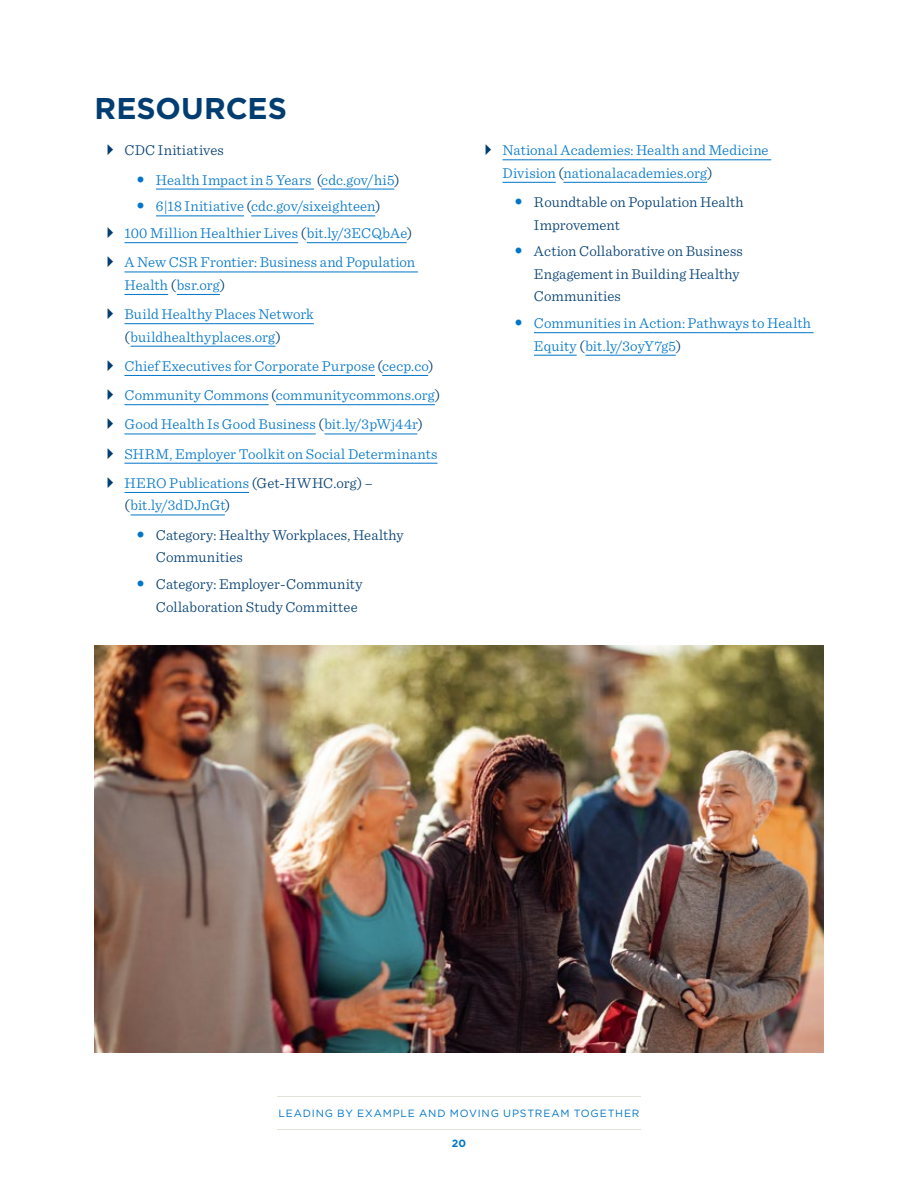
<style>
.page{position:relative;width:918px;height:1188px;background:#fff}
.page>*{position:absolute;margin:0;border:0;box-sizing:border-box;transform-origin:0 0}
.t1{font:700 30px "Gotham";letter-spacing:.005em;color:#003d71}
.t2{font:300 15px/29.2px "Sentinel";letter-spacing:.01em;color:#0076c8}
.t3{font:300 15px/22.5px "Sentinel";letter-spacing:.005em;color:#003d71}
.t4{font:10.5px "Gotham";letter-spacing:.08em;color:#0076c8}
.t5{font:700 10.5px "Gotham";color:#0076c8}
.s1{color:#003d71}
.s2{color:#0076c8}
</style>
<div class="page">
<hr style="left:277px;top:1096px;width:364px;height:1px;background:#e4e1d8">
<hr style="left:277px;top:1129px;width:364px;height:1px;background:#e4e1d8">
<hr style="left:156px;top:189px;width:158px;height:1px;background:#0076c8">
<hr style="left:321px;top:189px;width:73px;height:1px;background:#0076c8">
<hr style="left:156px;top:216px;width:88px;height:1px;background:#0076c8">
<hr style="left:251px;top:216px;width:124px;height:1px;background:#0076c8">
<hr style="left:124px;top:242px;width:174px;height:1px;background:#0076c8">
<hr style="left:307px;top:242px;width:100px;height:1px;background:#0076c8">
<hr style="left:124px;top:272px;width:294px;height:1px;background:#0076c8">
<hr style="left:124px;top:294px;width:44px;height:1px;background:#0076c8">
<hr style="left:177px;top:294px;width:43px;height:1px;background:#0076c8">
<hr style="left:124px;top:323px;width:190px;height:1px;background:#0076c8">
<hr style="left:131px;top:346px;width:144px;height:1px;background:#0076c8">
<hr style="left:124px;top:375px;width:251px;height:1px;background:#0076c8">
<hr style="left:382px;top:375px;width:46px;height:1px;background:#0076c8">
<hr style="left:124px;top:404px;width:145px;height:1px;background:#0076c8">
<hr style="left:276px;top:404px;width:159px;height:1px;background:#0076c8">
<hr style="left:124px;top:434px;width:192px;height:1px;background:#0076c8">
<hr style="left:325px;top:434px;width:92px;height:1px;background:#0076c8">
<hr style="left:124px;top:463px;width:314px;height:1px;background:#0076c8">
<hr style="left:124px;top:492px;width:125px;height:1px;background:#0076c8">
<hr style="left:131px;top:515px;width:94px;height:1px;background:#0076c8">
<hr style="left:502px;top:160px;width:269px;height:1px;background:#0076c8">
<hr style="left:502px;top:182px;width:54px;height:1px;background:#0076c8">
<hr style="left:563px;top:182px;width:144px;height:1px;background:#0076c8">
<hr style="left:534px;top:332px;width:280px;height:1px;background:#0076c8">
<hr style="left:534px;top:355px;width:43px;height:1px;background:#0076c8">
<hr style="left:585px;top:355px;width:91px;height:1px;background:#0076c8">
<img style="left:94px;top:646px;width:730px;height:407px">
<h1 class="t1" style="left:94px;top:91px;width:194px">RESOURCES</h1>
<p class="t2" style="left:156px;top:135px;width:245px;text-indent:-32px"><span class="s1">CDC Initiatives<br></span>Health Impact in 5 Years <span class="s1">(</span>cdc.gov/hi5<span class="s1">)</span></p>
<p class="t2" style="left:124px;top:192px;width:289px;line-height:26.8px;text-align:center">6|18 Initiative <span class="s1">(</span>cdc.gov/sixeighteen<span class="s1">)<br></span>100 Million Healthier Lives <span class="s1">(</span>bit.ly/3ECQbAe<span class="s1">)</span></p>
<p class="t2" style="left:124px;top:250px;width:292px;line-height:22.5px">A New CSR Frontier: Business and Population<br>Health <span class="s1">(</span>bsr.org<span class="s1">)</span></p>
<p class="t2" style="left:124px;top:302px;width:191px;line-height:22.5px">Build Healthy Places Network <span class="s1">(</span>buildhealthyplaces.org<span class="s1">)</span></p>
<p class="t2" style="left:124px;top:350px;width:317px">Chief Executives for Corporate Purpose <span class="s1">(</span>cecp.co<span class="s1">)<br></span>Community Commons <span class="s1">(</span>communitycommons.org<span class="s1">)<br></span>Good Health Is Good Business <span class="s1">(</span>bit.ly/3pWj44r<span class="s1">)<br></span>SHRM, Employer Toolkit on Social Determinants HERO Publications <span class="s1">(Get-HWHC.org) –</span></p>
<p class="t3" style="left:156px;top:490px;width:249px;line-height:29.2px;text-indent:-32px">(<span class="s2">bit.ly/3dDJnGt</span>)<br>Category: Healthy Workplaces, Healthy</p>
<p class="t3" style="left:156px;top:543px;width:208px;line-height:26.8px">Communities<br>Category: Employer-Community</p>
<p class="t3" style="left:156px;top:594px;width:203px">Collaboration Study Committee</p>
<p class="t2" style="left:502px;top:138px;width:268px;line-height:22.5px">National Academies: Health and Medicine<br>Division <span class="s1">(</span>nationalacademies.org<span class="s1">)</span></p>
<p class="t3" style="left:534px;top:190px;width:211px">Roundtable on Population Health<br>Improvement</p>
<p class="t3" style="left:534px;top:239px;width:210px">Action Collaborative on Business<br>Engagement in Building Healthy<br>Communities</p>
<p class="t2" style="left:534px;top:311px;width:278px;line-height:22.5px">Communities in Action: Pathways to Health<br>Equity <span class="s1">(</span>bit.ly/3oyY7g5<span class="s1">)</span></p>
<p class="t4" style="left:279px;top:1108px;width:362px">LEADING BY EXAMPLE AND MOVING UPSTREAM TOGETHER</p>
<p class="t5" style="left:452px;top:1137px;width:16px">20</p>
</div>
